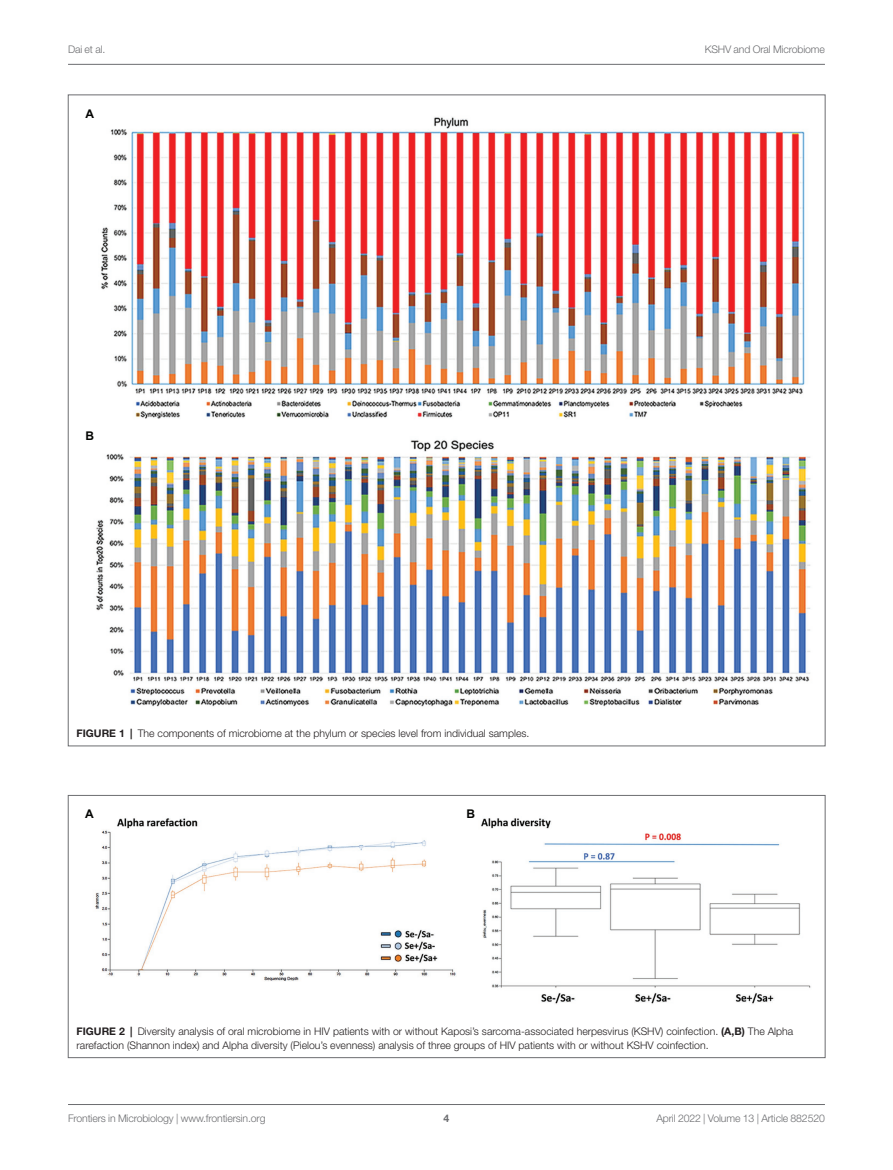
<style>
.page{position:relative;width:893px;height:1170px;background:#fff}
.page>*{position:absolute;margin:0;border:0;box-sizing:border-box;transform-origin:0 0}
.t1{font:700 12px "Arial";color:#040503}
.FIG_LEG{font:300 10.5px/14.2px "Helvetica Neue LT Std";color:#231f20}
.t2{font:300 10.5px "Helvetica Neue LT Std";letter-spacing:-.015em;color:#6c6d70}
.t3{font:700 10.5px "Helvetica Neue LT Std";color:#6c6d70}
.s1{font-weight:700}
</style>
<div class="page">
<hr style="left:68px;top:64px;width:757px;height:1px;background:#6c6d70">
<hr style="left:68px;top:1104px;width:757px;height:1px;background:#6c6d70">
<img style="left:96px;top:117px;width:715px;height:590px">
<img style="left:95px;top:818px;width:716px;height:186px">
<div style="left:68px;top:795px;width:757px;height:262px;border:1px solid #6c6d70"></div>
<p class="t2" style="left:68px;top:42px;width:39px">Dai et al.</p>
<p class="t2" style="left:705px;top:42px;width:122px">KSHV and Oral Microbiome</p>
<p class="t1" style="left:85px;top:105px;width:10px">A</p>
<p class="t1" style="left:85px;top:427px;width:10px">B</p>
<p class="FIG_LEG" style="left:77px;top:726px;width:454px"><span class="s1">FIGURE 1 |</span> The components of microbiome at the phylum or species level from individual samples.</p>
<p class="t1" style="left:85px;top:805px;width:10px">A</p>
<p class="t1" style="left:467px;top:805px;width:10px">B</p>
<p class="FIG_LEG" style="left:77px;top:1023px;width:718px"><span class="s1">FIGURE 2 |</span> Diversity analysis of oral microbiome in HIV patients with or without Kaposi’s sarcoma-associated herpesvirus (KSHV) coinfection. <span class="s1">(A,B)</span> The Alpha rarefaction (Shannon index) and Alpha diversity (Pielou’s evenness) analysis of three groups of HIV patients with or without KSHV coinfection.</p>
<p class="t2" style="left:68px;top:1111px;width:199px">Frontiers in Microbiology | www.frontiersin.org</p>
<p class="t3" style="left:444px;top:1111px;width:7px">4</p>
<p class="t2" style="left:656px;top:1111px;width:170px">April 2022 | Volume 13 | Article 882520</p>
</div>
